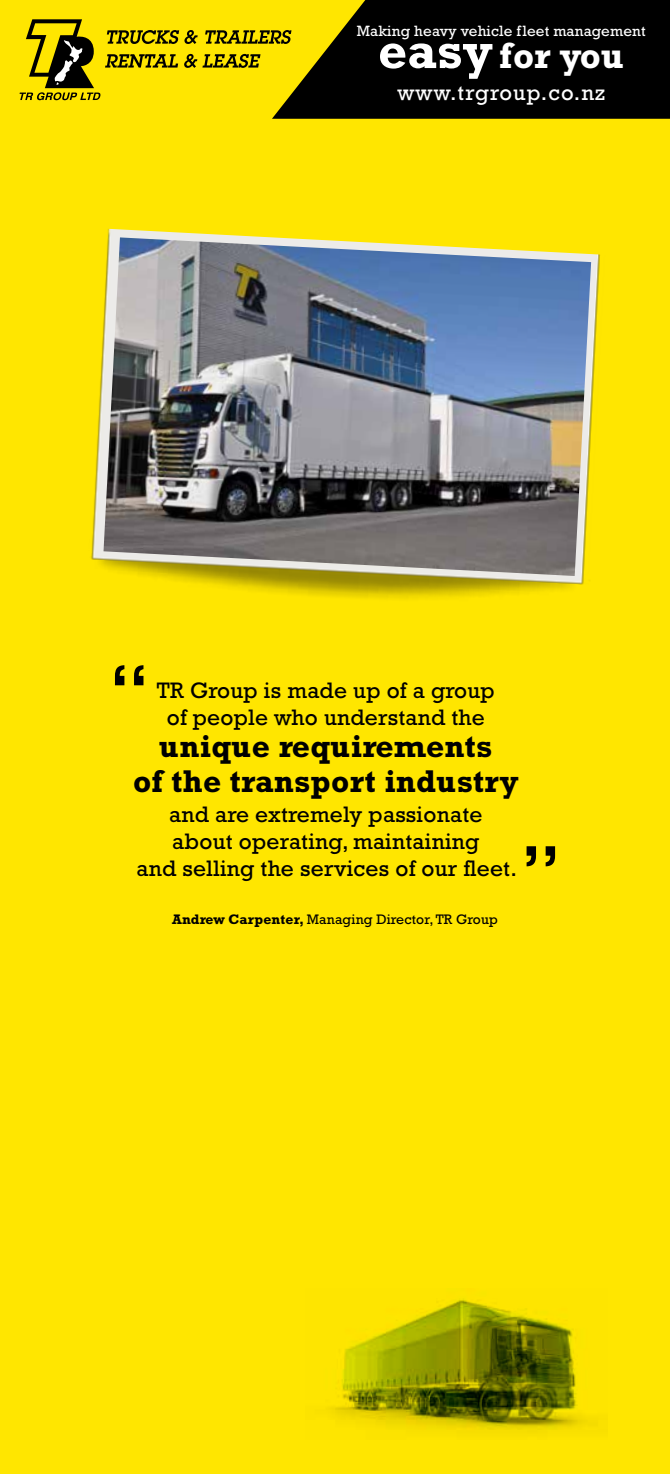
<style>
.page{position:relative;width:670px;height:1474px;background:#fff}
.page>*{position:absolute;margin:0;border:0;box-sizing:border-box;transform-origin:0 0}
.t1{font:78.75px "Rockwell";color:#000}
.t2{font:700 36.93px "Rockwell";color:#fff}
.t3{font:700 31.85px/35px "Rockwell";letter-spacing:.01em;color:#000;text-align:center}
.t4{font:22.75px/27.3px "Rockwell";letter-spacing:.01em;color:#000;text-align:center}
.t5{font:22.05px "Rockwell";letter-spacing:.05em;color:#fff}
.t6{font:15.22px "Rockwell";letter-spacing:.01em;color:#fff}
.t7{font:14px "Rockwell";letter-spacing:.01em;color:#000}
.s1{font-size:50.75px}
.s2{font-weight:700}
</style>
<div class="page">
<div style="left:0;top:0;width:670px;height:1473px;background:#ffe600"></div>
<img style="left:330px;top:1298px;width:267px;height:134px">
<img style="left:91px;top:228px;width:509px;height:371px">
<img style="left:103px;top:237px;width:488px;height:339px">
<svg style="left:20px;top:19px;width:252px;height:81px"></svg>
<svg style="left:272px;top:0;width:398px;height:119px;background:#1d1a00"></svg>
<p class="t6" style="left:357px;top:22px;width:290px">Making heavy vehicle fleet management</p>
<h2 class="t2" style="left:378px;top:34px;width:247px"><span class="s1">easy</span> for you</h2>
<p class="t5" style="left:397px;top:79px;width:209px">www.trgroup.co.nz</p>
<h1 class="t1" style="left:109px;top:646px;width:43px">“</h1>
<p class="t4" style="left:157px;top:676px;width:339px">TR Group is made up of a group of people who understand the</p>
<h3 class="t3" style="left:133px;top:728px;width:387px">unique requirements<br>of the transport industry</h3>
<p class="t4" style="left:136px;top:800px;width:382px">and are extremely passionate<br>about operating, maintaining<br>and selling the services of our fleet.</p>
<h1 class="t1" style="left:561px;top:885px;width:43px;rotate:-180deg">“</h1>
<p class="t7" style="left:172px;top:911px;width:327px"><span class="s2">Andrew Carpenter,</span> Managing Director, TR Group</p>
</div>
